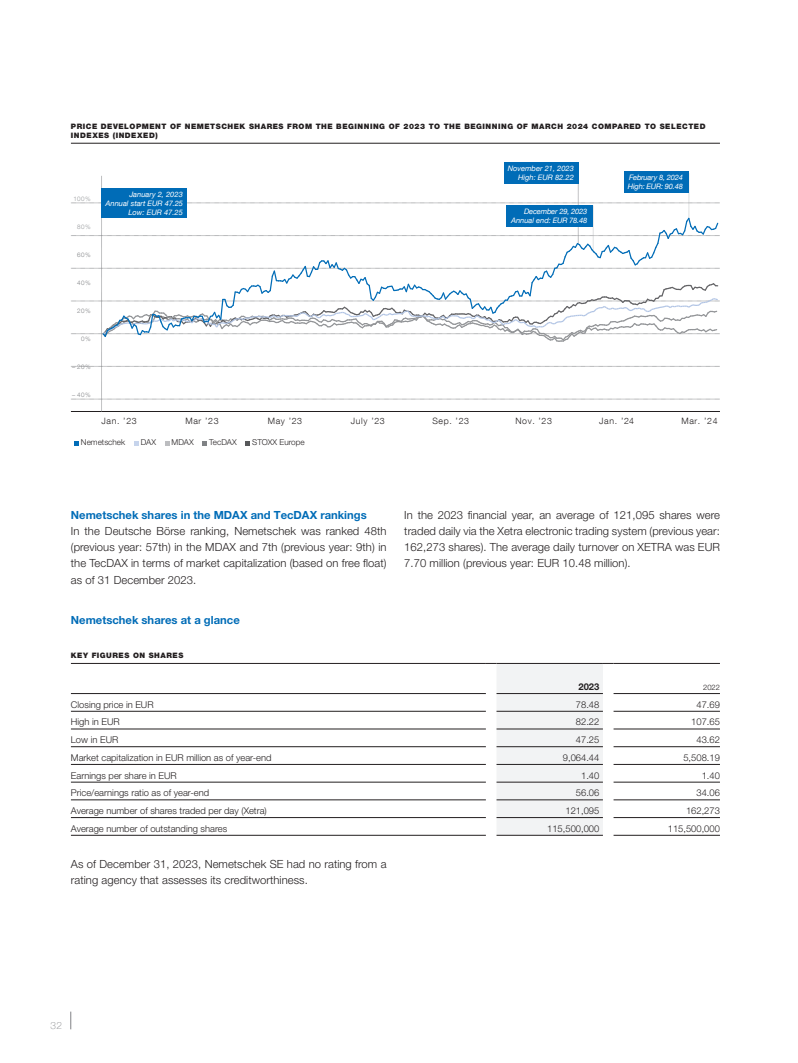
<style>
.page{position:relative;width:798px;height:1063px;background:#fff}
.page>*{position:absolute;margin:0;border:0;box-sizing:border-box;transform-origin:0 0}
.t1{font:300 11.25px/16.2px "Helvetica Neue LT Pro";letter-spacing:.005em;color:#231f20;text-align:justify}
.t2{font:700 11.25px "Helvetica Neue LT Pro";color:#006cb7}
.t3{font:100 10px "Helvetica Neue LT Com";color:#808285}
.t4{font:300 9.38px "Helvetica Neue LT Pro";color:#231f20}
.t5{font:700 9.38px "Helvetica Neue LT Pro";color:#231f20}
.t6{font:300 8.75px "Helvetica Neue LT Com";letter-spacing:.075em;color:#231f20}
.t7{font:300 8.12px "Helvetica Neue LT Pro";color:#231f20}
.t8{font:900 7.5px/9px "Helvetica Neue LT Pro";letter-spacing:.07em;color:#231f20}
.t9{font:italic 7.5px/9px "Helvetica Neue LT Com";color:#fff;text-align:right}
.t10{font:italic 7.5px/9px "Helvetica Neue LT Com";letter-spacing:-.025em;color:#fff}
.t11{font:300 7.5px "Helvetica Neue LT Pro";color:#231f20}
.t12{font:300 6.25px "Helvetica Neue LT Com";letter-spacing:.075em;color:#808285}
.t13{font:300 6.25px "Helvetica Neue LT Com";color:#96989b}
</style>
<div class="page">
<hr style="left:71px;top:143px;width:648px;height:1px;background:#231f20">
<hr style="left:71px;top:663px;width:414px;height:1px;background:#231f20">
<svg style="left:485px;top:663px;width:128px;height:172px"></svg>
<hr style="left:613px;top:663px;width:106px;height:1px;background:#231f20">
<hr style="left:71px;top:693px;width:414px;height:1px;background:#231f20">
<hr style="left:496px;top:693px;width:106px;height:1px;background:#231f20">
<hr style="left:613px;top:693px;width:106px;height:1px;background:#231f20">
<hr style="left:71px;top:711px;width:414px;height:1px;background:#231f20">
<hr style="left:496px;top:711px;width:106px;height:1px;background:#231f20">
<hr style="left:613px;top:711px;width:106px;height:1px;background:#231f20">
<hr style="left:71px;top:729px;width:414px;height:1px;background:#231f20">
<hr style="left:496px;top:729px;width:106px;height:1px;background:#231f20">
<hr style="left:613px;top:729px;width:106px;height:1px;background:#231f20">
<hr style="left:71px;top:746px;width:414px;height:1px;background:#231f20">
<hr style="left:496px;top:746px;width:106px;height:1px;background:#231f20">
<hr style="left:613px;top:746px;width:106px;height:1px;background:#231f20">
<hr style="left:71px;top:764px;width:414px;height:1px;background:#231f20">
<hr style="left:496px;top:764px;width:106px;height:1px;background:#231f20">
<hr style="left:613px;top:764px;width:106px;height:1px;background:#231f20">
<hr style="left:71px;top:782px;width:414px;height:1px;background:#231f20">
<hr style="left:496px;top:782px;width:106px;height:1px;background:#231f20">
<hr style="left:613px;top:782px;width:106px;height:1px;background:#231f20">
<hr style="left:71px;top:800px;width:414px;height:1px;background:#231f20">
<hr style="left:496px;top:800px;width:106px;height:1px;background:#231f20">
<hr style="left:613px;top:800px;width:106px;height:1px;background:#231f20">
<hr style="left:71px;top:817px;width:414px;height:1px;background:#231f20">
<hr style="left:496px;top:817px;width:106px;height:1px;background:#231f20">
<hr style="left:613px;top:817px;width:106px;height:1px;background:#231f20">
<hr style="left:71px;top:835px;width:414px;height:1px;background:#231f20">
<hr style="left:496px;top:835px;width:106px;height:1px;background:#231f20">
<hr style="left:613px;top:835px;width:106px;height:1px;background:#231f20">
<hr style="left:71px;top:411px;width:648px;height:1px;background:#231f20">
<svg style="left:71px;top:173px;width:648px;height:238px"></svg>
<div style="left:101px;top:189px;width:86px;height:29px;background:#006cb7"></div>
<div style="left:623px;top:171px;width:65px;height:22px;background:#006cb7"></div>
<div style="left:504px;top:162px;width:74px;height:21px;background:#006cb7"></div>
<div style="left:506px;top:205px;width:86px;height:21px;background:#006cb7"></div>
<svg style="left:74px;top:441px;width:5px;height:4px"></svg>
<svg style="left:134px;top:441px;width:4px;height:4px"></svg>
<svg style="left:165px;top:441px;width:4px;height:4px"></svg>
<svg style="left:203px;top:441px;width:4px;height:4px"></svg>
<svg style="left:246px;top:441px;width:4px;height:4px"></svg>
<svg style="left:70px;top:1012px;width:1px;height:17px"></svg>
<p class="t8" style="left:71px;top:121px;width:636px">PRICE DEVELOPMENT OF NEMETSCHEK SHARES FROM THE BEGINNING OF 2023 TO THE BEGINNING OF MARCH 2024 COMPARED TO SELECTED<br>INDEXES (INDEXED)</p>
<p class="t13" style="left:73px;top:195px;width:19px">100%</p>
<p class="t13" style="left:77px;top:223px;width:15px">80%</p>
<p class="t12" style="left:77px;top:251px;width:15px">60%</p>
<p class="t12" style="left:77px;top:279px;width:15px">40%</p>
<p class="t12" style="left:77px;top:307px;width:15px">20%</p>
<p class="t12" style="left:81px;top:335px;width:11px">0%</p>
<p class="t12" style="left:72px;top:363px;width:20px">– 20%</p>
<p class="t12" style="left:72px;top:391px;width:20px">– 40%</p>
<p class="t9" style="left:105px;top:190px;width:79px">January 2, 2023<br>Annual start EUR 47.25<br>Low: EUR 47.25</p>
<p class="t9" style="left:507px;top:163px;width:67px">November 21, 2023<br>High: EUR 82.22</p>
<p class="t10" style="left:511px;top:206px;width:78px;text-align:right">December 29, 2023<br>Annual end: EUR 78.48</p>
<p class="t10" style="left:627px;top:173px;width:56px">February 8, 2024<br>High: EUR: 90.48</p>
<p class="t6" style="left:101px;top:416px;width:37px">Jan. ’23</p>
<p class="t6" style="left:185px;top:416px;width:35px">Mar ’23</p>
<p class="t6" style="left:268px;top:416px;width:36px">May ’23</p>
<p class="t6" style="left:351px;top:416px;width:35px">July ’23</p>
<p class="t6" style="left:432px;top:416px;width:38px">Sep. ’23</p>
<p class="t6" style="left:515px;top:416px;width:38px">Nov. ’23</p>
<p class="t6" style="left:599px;top:416px;width:36px">Jan. ’24</p>
<p class="t6" style="left:681px;top:416px;width:38px">Mar. ’24</p>
<p class="t7" style="left:81px;top:437px;width:46px">Nemetschek</p>
<p class="t7" style="left:141px;top:437px;width:17px">DAX</p>
<p class="t7" style="left:171px;top:437px;width:24px">MDAX</p>
<p class="t7" style="left:209px;top:437px;width:29px">TecDAX</p>
<p class="t7" style="left:252px;top:437px;width:54px">STOXX Europe</p>
<p class="t2" style="left:71px;top:508px;width:297px">Nemetschek shares in the MDAX and TecDAX rankings</p>
<p class="t1" style="left:71px;top:522px;width:317px">In the Deutsche Börse ranking, Nemetschek was ranked 48th (previous year: 57th) in the MDAX and 7th (previous year: 9th) in the TecDAX in terms of market capitalization (based on free float) as of 31 December 2023.</p>
<p class="t2" style="left:71px;top:613px;width:170px">Nemetschek shares at a glance</p>
<p class="t8" style="left:71px;top:651px;width:114px">KEY FIGURES ON SHARES</p>
<p class="t1" style="left:404px;top:506px;width:317px">In the 2023 financial year, an average of 121,095 shares were traded daily via the Xetra electronic trading system (previous year:<br>162,273 shares). The average daily turnover on XETRA was EUR 7.70 million (previous year: EUR 10.48 million).</p>
<p class="t5" style="left:578px;top:681px;width:22px">2023</p>
<p class="t11" style="left:703px;top:683px;width:18px">2022</p>
<p class="t4" style="left:71px;top:699px;width:84px">Closing price in EUR</p>
<p class="t4" style="left:575px;top:699px;width:25px">78.48</p>
<p class="t4" style="left:696px;top:699px;width:25px">47.69</p>
<p class="t4" style="left:71px;top:716px;width:50px">High in EUR</p>
<p class="t4" style="left:575px;top:716px;width:25px">82.22</p>
<p class="t4" style="left:691px;top:716px;width:30px">107.65</p>
<p class="t4" style="left:71px;top:734px;width:49px">Low in EUR</p>
<p class="t4" style="left:575px;top:734px;width:25px">47.25</p>
<p class="t4" style="left:696px;top:734px;width:25px">43.62</p>
<p class="t4" style="left:71px;top:752px;width:202px">Market capitalization in EUR million as of year-end</p>
<p class="t4" style="left:562px;top:752px;width:38px">9,064.44</p>
<p class="t4" style="left:683px;top:752px;width:38px">5,508.19</p>
<p class="t4" style="left:71px;top:770px;width:107px">Earnings per share in EUR</p>
<p class="t4" style="left:581px;top:770px;width:20px">1.40</p>
<p class="t4" style="left:701px;top:770px;width:20px">1.40</p>
<p class="t4" style="left:71px;top:787px;width:140px">Price/earnings ratio as of year-end</p>
<p class="t4" style="left:575px;top:787px;width:25px">56.06</p>
<p class="t4" style="left:696px;top:787px;width:25px">34.06</p>
<p class="t4" style="left:71px;top:805px;width:197px">Average number of shares traded per day (Xetra)</p>
<p class="t4" style="left:565px;top:805px;width:35px">121,095</p>
<p class="t4" style="left:685px;top:805px;width:35px">162,273</p>
<p class="t4" style="left:71px;top:823px;width:158px">Average number of outstanding shares</p>
<p class="t4" style="left:547px;top:823px;width:54px">115,500,000</p>
<p class="t4" style="left:667px;top:823px;width:54px">115,500,000</p>
<p class="t1" style="left:71px;top:856px;width:317px">As of December 31, 2023, Nemetschek SE had no rating from a rating agency that assesses its creditworthiness.</p>
<p class="t3" style="left:50px;top:1020px;width:13px">32</p>
</div>
